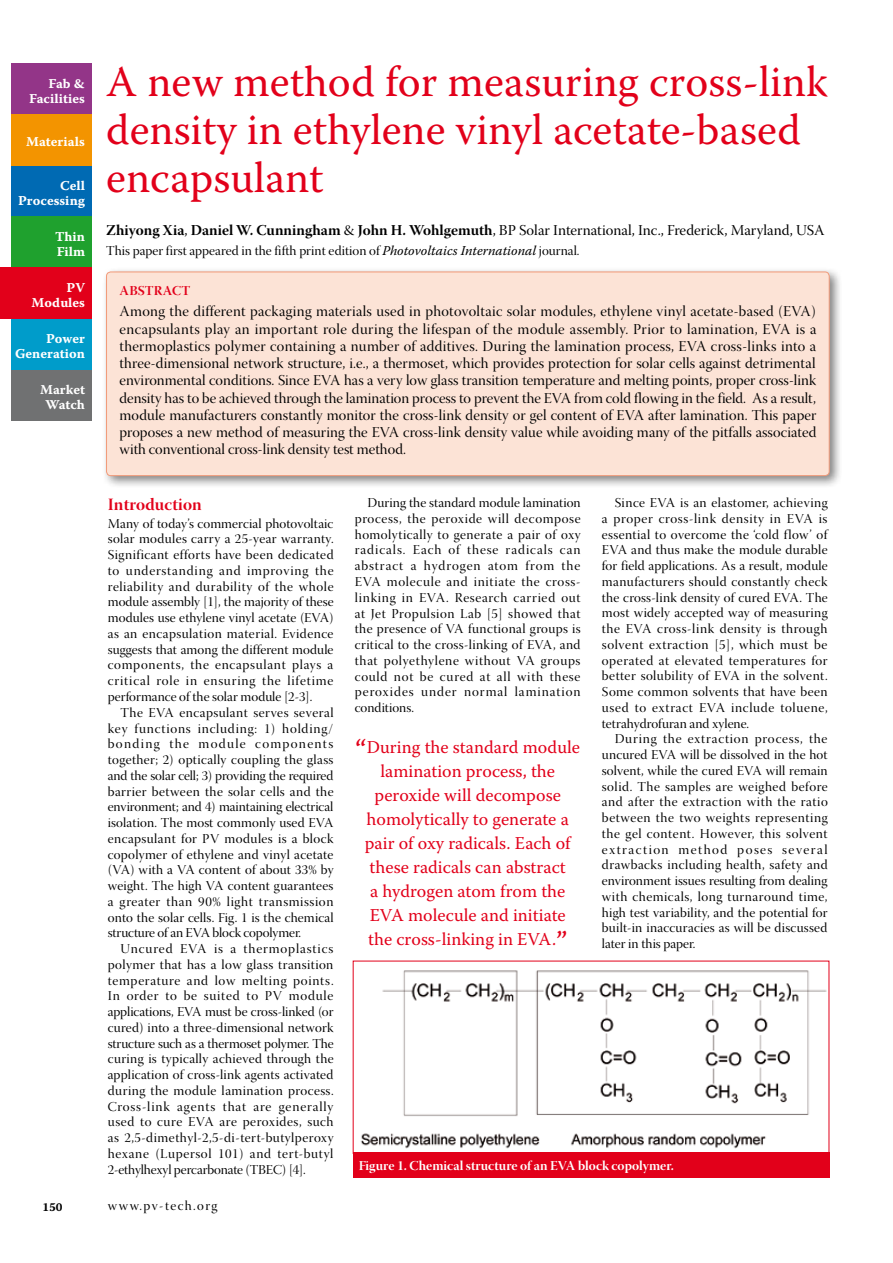
<style>
.page{position:relative;width:893px;height:1263px;background:#fff}
.page>*{position:absolute;margin:0;border:0;box-sizing:border-box;transform-origin:0 0}
.t1{font:43.5px/48px "Warnock Pro";color:#e2001a}
.t2{font:18px/24px "Warnock Pro";color:#e2001a;text-align:center}
.t3{font:17.25px "Warnock Pro Bold Disp";letter-spacing:.005em;color:#e2001a}
.t4{font:15px/17.2px "Warnock Pro Disp";color:#000;text-align:justify}
.t5{font:15px "Warnock Pro Subh";color:#000}
.t6{font:13.5px/15.8px "Warnock Pro Disp";letter-spacing:.005em;color:#000;text-align:justify}
.t7{font:13.5px/15px "Warnock Pro Bold Capt";color:#fff;text-align:right}
.t8{font:13.5px "Warnock Pro Bold Disp";color:#fff}
.t9{font:13.5px "Warnock Pro Disp";letter-spacing:.1em;color:#000}
.t10{font:13.5px "Warnock Pro Bold Disp";letter-spacing:.02em;color:#e2001a}
.t11{font:12px "Warnock Pro Bold Capt";color:#000}
.s1{font-family:"Warnock Pro Bold Subh"}
.s2{font-family:"Warnock Pro";font-style:italic}
.s3{font-size:30px}
</style>
<div class="page">
<div style="left:11px;top:370px;width:80px;height:51px;background:#707172"></div>
<div style="left:11px;top:166px;width:80px;height:51px;background:#006ab3"></div>
<div style="left:11px;top:64px;width:80px;height:51px;background:#933588"></div>
<div style="left:11px;top:217px;width:80px;height:51px;background:#1fa12e"></div>
<div style="left:11px;top:115px;width:80px;height:51px;background:#f39400"></div>
<div style="left:11px;top:319px;width:80px;height:51px;background:#009cca"></div>
<div style="left:0;top:268px;width:91px;height:51px;background:#e2001a"></div>
<div style="left:101px;top:266px;width:741px;height:222px;background:#000;opacity:.5"></div>
<div style="left:107px;top:272px;width:722px;height:204px;background:#fce3d6;border-radius:4px"></div>
<div style="left:106px;top:272px;width:723px;height:204px;border:1px solid #f29a79;border-radius:4px"></div>
<img style="left:360px;top:970px;width:467px;height:179px">
<div style="left:353px;top:1152px;width:476px;height:26px;background:#e2001a"></div>
<p class="t7" style="left:29px;top:75px;width:57px">Fab &amp;<br>Facilities</p>
<p class="t7" style="left:26px;top:134px;width:60px">Materials</p>
<p class="t7" style="left:18px;top:178px;width:68px">Cell<br>Processing</p>
<p class="t7" style="left:55px;top:229px;width:31px;text-align:left">Thin<br>Film</p>
<p class="t7" style="left:32px;top:280px;width:55px">PV<br>Modules</p>
<p class="t7" style="left:15px;top:331px;width:72px">Power<br>Generation</p>
<p class="t7" style="left:40px;top:382px;width:46px;text-align:center">Market<br>Watch</p>
<h1 class="t1" style="left:106px;top:57px;width:723px">A new method for measuring cross-link density in ethylene vinyl acetate-based encapsulant</h1>
<p class="t5" style="left:106px;top:222px;width:720px"><span class="s1">Zhiyong Xia</span>, <span class="s1">Daniel W. Cunningham</span> &amp; <span class="s1">John H. Wohlgemuth</span>, BP Solar International, Inc., Frederick, Maryland, USA</p>
<p class="t6" style="left:106px;top:244px;width:475px">This paper first appeared in the fifth print edition of <span class="s2">Photovoltaics International</span> journal.</p>
<p class="t10" style="left:120px;top:282px;width:72px">Abstract</p>
<p class="t4" style="left:120px;top:305px;width:699px">Among the different packaging materials used in photovoltaic solar modules, ethylene vinyl acetate-based (EVA) encapsulants play an important role during the lifespan of the module assembly. Prior to lamination, EVA is a thermoplastics polymer containing a number of additives. During the lamination process, EVA cross-links into a three-dimensional network structure, i.e., a thermoset, which provides protection for solar cells against detrimental environmental conditions. Since EVA has a very low glass transition temperature and melting points, proper cross-link density has to be achieved through the lamination process to prevent the EVA from cold flowing in the field. As a result, module manufacturers constantly monitor the cross-link density or gel content of EVA after lamination. This paper proposes a new method of measuring the EVA cross-link density value while avoiding many of the pitfalls associated with conventional cross-link density test method.</p>
<p class="t3" style="left:108px;top:494px;width:95px">Introduction</p>
<p class="t6" style="left:108px;top:517px;width:227px">Many of today’s commercial photovoltaic solar modules carry a 25-year warranty.<br>Significant efforts have been dedicated to understanding and improving the reliability and durability of the whole module assembly [1], the majority of these modules use ethylene vinyl acetate (EVA) as an encapsulation material. Evidence suggests that among the different module components, the encapsulant plays a critical role in ensuring the lifetime performance of the solar module [2-3].</p>
<p class="t6" style="left:108px;top:706px;width:227px;text-indent:13px">The EVA encapsulant serves several key functions including: 1) holding/ bonding the module components together; 2) optically coupling the glass and the solar cell; 3) providing the required barrier between the solar cells and the environment; and 4) maintaining electrical isolation. The most commonly used EVA encapsulant for PV modules is a block copolymer of ethylene and vinyl acetate (VA) with a VA content of about 33% by weight. The high VA content guarantees a greater than 90% light transmission onto the solar cells. Fig. 1 is the chemical structure of an EVA block copolymer.</p>
<p class="t6" style="left:108px;top:942px;width:227px;text-indent:13px">Uncured EVA is a thermoplastics polymer that has a low glass transition temperature and low melting points.<br>In order to be suited to PV module applications, EVA must be cross-linked (or cured) into a three-dimensional network structure such as a thermoset polymer. The curing is typically achieved through the application of cross-link agents activated during the module lamination process.<br>Cross-link agents that are generally used to cure EVA are peroxides, such as 2,5-dimethyl-2,5-di-tert-butylperoxy hexane (Lupersol 101) and tert-butyl 2-ethylhexyl percarbonate (TBEC) [4].</p>
<p class="t6" style="left:355px;top:497px;width:227px;text-indent:13px">During the standard module lamination process, the peroxide will decompose homolytically to generate a pair of oxy radicals. Each of these radicals can abstract a hydrogen atom from the EVA molecule and initiate the cross&shy;linking in EVA. Research carried out at Jet Propulsion Lab [5] showed that the presence of VA functional groups is critical to the cross-linking of EVA, and that polyethylene without VA groups could not be cured at all with these peroxides under normal lamination conditions.</p>
<p class="t2" style="left:355px;top:735px;width:226px"><span class="s3">“</span>During the standard module lamination process, the peroxide will decompose homolytically to generate a pair of oxy radicals. Each of these radicals can abstract<br>a hydrogen atom from the<br>EVA molecule and initiate<br>the cross-linking in EVA.<span class="s3">”</span></p>
<p class="t6" style="left:602px;top:496px;width:227px;text-indent:13px">Since EVA is an elastomer, achieving a proper cross-link density in EVA is essential to overcome the ‘cold flow’ of EVA and thus make the module durable for field applications. As a result, module manufacturers should constantly check the cross-link density of cured EVA. The most widely accepted way of measuring the EVA cross-link density is through solvent extraction [5], which must be operated at elevated temperatures for better solubility of EVA in the solvent.<br>Some common solvents that have been used to extract EVA include toluene, tetrahydrofuran and xylene.</p>
<p class="t6" style="left:602px;top:733px;width:227px;text-indent:13px">During the extraction process, the uncured EVA will be dissolved in the hot solvent, while the cured EVA will remain solid. The samples are weighed before and after the extraction with the ratio between the two weights representing the gel content. However, this solvent extraction method poses several drawbacks including health, safety and environment issues resulting from dealing with chemicals, long turnaround time, high test variability, and the potential for built-in inaccuracies as will be discussed later in this paper.</p>
<p class="t8" style="left:359px;top:1157px;width:317px">Figure 1. Chemical structure of an EVA block copolymer.</p>
<p class="t11" style="left:43px;top:1200px;width:22px">150</p>
<p class="t9" style="left:108px;top:1198px;width:111px">www.pv-tech.org</p>
</div>
